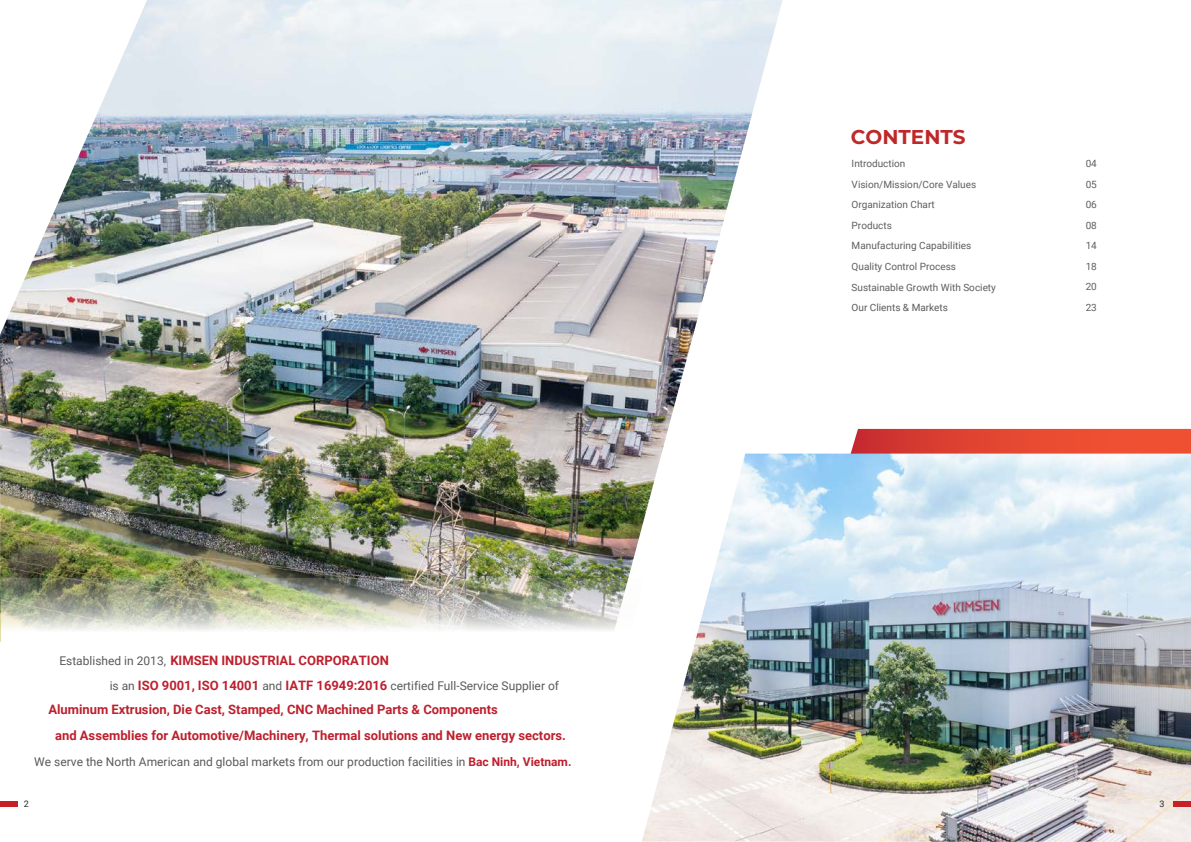
<style>
.page{position:relative;width:1191px;height:842px;background:#fff}
.page>*{position:absolute;margin:0;border:0;box-sizing:border-box;transform-origin:0 0}
.t1{font:700 20px "Montserrat";color:#be2829}
.t2{font:700 13px/26px "Roboto";color:#bd202e}
.t3{font:12px "Roboto";color:#595a5b}
.t4{font:10px/20.6px "Roboto";color:#5c5e60;text-align:justify}
.t5{font:10px "Roboto";color:#595a5b}
.t6{font:9px "Roboto";color:#282829}
.s1{font-weight:400;font-size:12px;color:#595a5b}
.s2{font-weight:700;font-size:13px;color:#bd202e}
.s3{font-weight:700;color:#bd202e}
</style>
<div class="page">
<img style="left:0;top:0;width:782px;height:577px">
<img style="left:0;top:577px;width:629px;height:65px">
<svg style="left:834px;top:429px;width:357px;height:25px;background:#e45240"></svg>
<img style="left:642px;top:454px;width:549px;height:388px">
<div style="left:0;top:801px;width:18px;height:6px;background:#c72127"></div>
<div style="left:1173px;top:801px;width:18px;height:6px;background:#c72127"></div>
<p class="t2" style="left:59px;top:647px;width:331px"><span class="s1">Established in 2013,</span> KIMSEN INDUSTRIAL CORPORATION</p>
<p class="t3" style="left:110px;top:677px;width:451px">is an <span class="s2">ISO 9001, ISO 14001</span> and <span class="s2">IATF 16949:2016</span> certified Full-Service Supplier of</p>
<p class="t2" style="left:55px;top:696px;width:512px;text-indent:-7px">Aluminum Extrusion, Die Cast, Stamped, CNC Machined Parts &amp; Components<br>and Assemblies for Automotive/Machinery, Thermal solutions and New energy sectors.</p>
<p class="t3" style="left:34px;top:754px;width:538px">We serve the North American and global markets from our production facilities in <span class="s3">Bac Ninh, Vietnam.</span></p>
<h1 class="t1" style="left:851px;top:122px;width:116px">CONTENTS</h1>
<p class="t4" style="left:851px;top:153px;width:55px">Introduction</p>
<p class="t4" style="left:1085px;top:153px;width:13px">04<br>05<br>06<br>08<br>14<br>18<br>20<br>23</p>
<p class="t4" style="left:851px;top:174px;width:146px;text-align:left">Vision/Mission/Core Values<br>Organization Chart<br>Products<br>Manufacturing Capabilities<br>Quality Control Process<br>Sustainable Growth With Society</p>
<p class="t5" style="left:851px;top:301px;width:98px">Our Clients &amp; Markets</p>
<p class="t6" style="left:24px;top:798px;width:7px">2</p>
<p class="t6" style="left:1159px;top:798px;width:7px">3</p>
</div>
